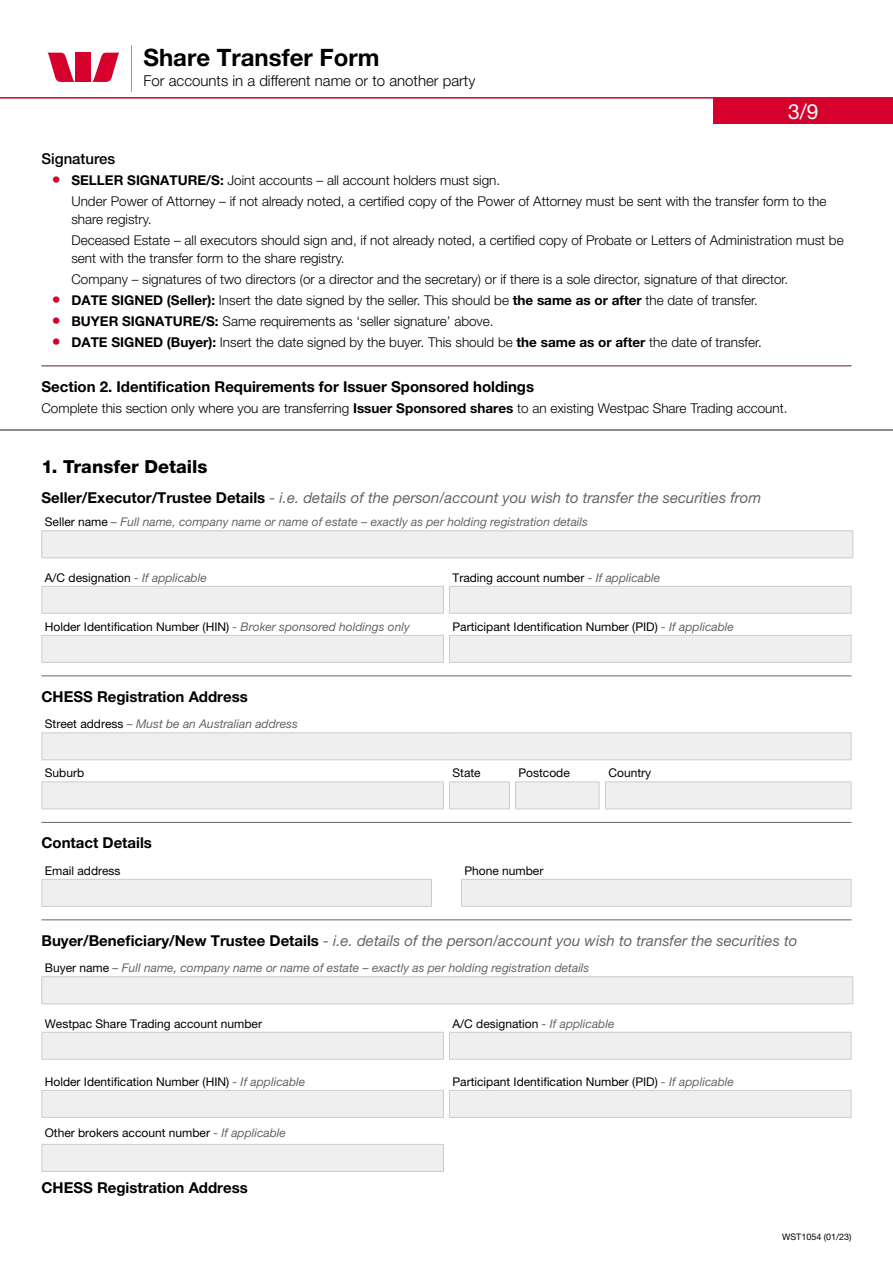
<style>
.page{position:relative;width:893px;height:1263px;background:#fff}
.page>*{position:absolute;margin:0;border:0;box-sizing:border-box;transform-origin:0 0}
.t1{font:700 24px "Helvetica Neue LT Pro";color:#000}
.t2{font:21px "Helvetica Neue LT Pro";color:#fff}
.t3{font:800 18px "Helvetica Neue LT Pro";color:#000}
.t4{font:italic 15px "Helvetica Neue LT Pro";color:#666}
.t5{font:700 15px "Helvetica Neue LT Pro";color:#000}
.t6{font:300 15px "Helvetica Neue LT Pro";color:#000}
.t7{font:500 15px "Helvetica Neue LT Pro";color:#000}
.t8{font:300 13.5px/21px "Helvetica Neue LT Pro";color:#000}
.t9{font:12px "Helvetica Neue LT Pro";color:#000}
.t10{font:italic 12px "Helvetica Neue LT Pro";color:#666}
.t11{font:9px "Helvetica Neue LT Pro";color:#000}
.s1{font-size:18px;color:#d5002b}
.s2{font-weight:700}
.s3{font-weight:700;font-style:normal;color:#000}
.s4{font-style:normal;color:#000}
.s5{font-style:italic;color:#666}
</style>
<div class="page">
<hr style="left:131px;top:45px;width:1px;height:47px;background:#999">
<div style="left:713px;top:99px;width:180px;height:25px;background:#d5002b"></div>
<hr style="left:0;top:97px;width:893px;height:2px;background:#d5002b">
<svg style="left:48px;top:53px;width:27px;height:29px"></svg>
<svg style="left:92px;top:53px;width:27px;height:29px"></svg>
<div style="left:76px;top:53px;width:15px;height:29px;background:#d5002b"></div>
<hr style="left:41px;top:365px;width:810px;height:1px;background:#621a4b">
<hr style="left:0;top:429px;width:893px;height:2px;background:#666">
<div style="left:42px;top:531px;width:811px;height:27px;background:#efefef"></div>
<svg style="left:852px;top:531px;width:1px;height:26px"></svg>
<hr style="left:41px;top:530px;width:812px;height:1px;background:#ccc">
<svg style="left:41px;top:531px;width:1px;height:26px"></svg>
<hr style="left:41px;top:557px;width:812px;height:1px;background:#ccc">
<svg style="left:42px;top:587px;width:809px;height:75px;fill:#efefef"></svg>
<svg style="left:851px;top:636px;width:1px;height:26px"></svg>
<hr style="left:449px;top:635px;width:402px;height:1px;background:#ccc">
<hr style="left:41px;top:635px;width:403px;height:1px;background:#ccc">
<svg style="left:41px;top:636px;width:1px;height:26px"></svg>
<svg style="left:443px;top:636px;width:7px;height:26px"></svg>
<hr style="left:41px;top:662px;width:403px;height:1px;background:#ccc">
<hr style="left:449px;top:662px;width:402px;height:1px;background:#ccc">
<hr style="left:41px;top:586px;width:403px;height:1px;background:#ccc">
<svg style="left:41px;top:587px;width:1px;height:26px"></svg>
<hr style="left:41px;top:613px;width:403px;height:1px;background:#ccc">
<hr style="left:449px;top:586px;width:402px;height:1px;background:#ccc">
<svg style="left:443px;top:587px;width:7px;height:26px"></svg>
<svg style="left:851px;top:587px;width:1px;height:26px"></svg>
<hr style="left:449px;top:613px;width:402px;height:1px;background:#ccc">
<hr style="left:41px;top:675px;width:810px;height:1px;background:#666">
<hr style="left:41px;top:822px;width:810px;height:1px;background:#666">
<svg style="left:42px;top:733px;width:809px;height:76px;fill:#efefef"></svg>
<hr style="left:41px;top:732px;width:402px;height:1px;background:#ccc">
<svg style="left:41px;top:733px;width:1px;height:26px"></svg>
<hr style="left:449px;top:732px;width:60px;height:1px;background:#ccc">
<hr style="left:515px;top:732px;width:84px;height:1px;background:#ccc">
<hr style="left:605px;top:732px;width:246px;height:1px;background:#ccc">
<svg style="left:851px;top:733px;width:1px;height:26px"></svg>
<hr style="left:41px;top:759px;width:402px;height:1px;background:#ccc">
<hr style="left:449px;top:759px;width:60px;height:1px;background:#ccc">
<hr style="left:515px;top:759px;width:84px;height:1px;background:#ccc">
<hr style="left:605px;top:759px;width:246px;height:1px;background:#ccc">
<hr style="left:515px;top:781px;width:84px;height:1px;background:#ccc">
<hr style="left:515px;top:808px;width:84px;height:1px;background:#ccc">
<hr style="left:605px;top:781px;width:246px;height:1px;background:#ccc">
<svg style="left:599px;top:782px;width:7px;height:26px"></svg>
<svg style="left:851px;top:782px;width:1px;height:26px"></svg>
<hr style="left:605px;top:808px;width:246px;height:1px;background:#ccc">
<hr style="left:41px;top:781px;width:403px;height:1px;background:#ccc">
<svg style="left:41px;top:782px;width:1px;height:26px"></svg>
<hr style="left:449px;top:781px;width:61px;height:1px;background:#ccc">
<svg style="left:443px;top:782px;width:7px;height:26px"></svg>
<svg style="left:509px;top:782px;width:7px;height:26px"></svg>
<hr style="left:41px;top:808px;width:403px;height:1px;background:#ccc">
<hr style="left:449px;top:808px;width:61px;height:1px;background:#ccc">
<hr style="left:41px;top:906px;width:391px;height:1px;background:#ccc">
<svg style="left:41px;top:879px;width:811px;height:27px"></svg>
<hr style="left:461px;top:906px;width:390px;height:1px;background:#ccc">
<hr style="left:41px;top:919px;width:810px;height:1px;background:#666">
<div style="left:42px;top:977px;width:811px;height:27px;background:#efefef"></div>
<svg style="left:852px;top:977px;width:1px;height:26px"></svg>
<hr style="left:41px;top:976px;width:812px;height:1px;background:#ccc">
<svg style="left:41px;top:977px;width:1px;height:26px"></svg>
<hr style="left:41px;top:1003px;width:812px;height:1px;background:#ccc">
<hr style="left:41px;top:1059px;width:403px;height:1px;background:#ccc">
<svg style="left:41px;top:1032px;width:811px;height:27px"></svg>
<hr style="left:449px;top:1059px;width:402px;height:1px;background:#ccc">
<svg style="left:42px;top:1091px;width:809px;height:80px"></svg>
<hr style="left:41px;top:1090px;width:403px;height:1px;background:#ccc">
<svg style="left:41px;top:1091px;width:1px;height:26px"></svg>
<hr style="left:41px;top:1117px;width:403px;height:1px;background:#ccc">
<hr style="left:41px;top:1144px;width:403px;height:1px;background:#ccc">
<svg style="left:41px;top:1145px;width:1px;height:26px"></svg>
<svg style="left:443px;top:1145px;width:1px;height:26px"></svg>
<hr style="left:41px;top:1171px;width:403px;height:1px;background:#ccc">
<hr style="left:449px;top:1090px;width:402px;height:1px;background:#ccc">
<svg style="left:443px;top:1091px;width:7px;height:26px"></svg>
<svg style="left:851px;top:1091px;width:1px;height:26px"></svg>
<hr style="left:449px;top:1117px;width:402px;height:1px;background:#ccc">
<h1 class="t1" style="left:143px;top:42px;width:238px">Share Transfer Form</h1>
<p class="t6" style="left:143px;top:71px;width:333px">For accounts in a different name or to another party</p>
<h2 class="t2" style="left:788px;top:99px;width:32px">3/9</h2>
<p class="t7" style="left:41px;top:149px;width:75px">Signatures</p>
<p class="t8" style="left:71px;top:169px;width:756px;text-indent:-20px"><span class="s1">•</span> <span class="s2">SELLER SIGNATURE/S:</span> Joint accounts – all account holders must sign.<br>Under Power of Attorney – if not already noted, a certified copy of the Power of Attorney must be sent with the transfer form to the</p>
<p class="t8" style="left:71px;top:208px;width:774px">share registry.<br>Deceased Estate – all executors should sign and, if not already noted, a certified copy of Probate or Letters of Administration must be</p>
<p class="t8" style="left:71px;top:247px;width:718px">sent with the transfer form to the share registry.<br>Company – signatures of two directors (or a director and the secretary) or if there is a sole director, signature of that director.</p>
<p class="t8" style="left:52px;top:289px;width:708px"><span class="s1">•</span> <span class="s2">DATE SIGNED (Seller):</span> Insert the date signed by the seller. This should be <span class="s2">the same as or after</span> the date of transfer.</p>
<p class="t8" style="left:52px;top:310px;width:443px"><span class="s1">•</span> <span class="s2">BUYER SIGNATURE/S:</span> Same requirements as ‘seller signature’ above.</p>
<p class="t8" style="left:52px;top:331px;width:711px"><span class="s1">•</span> <span class="s2">DATE SIGNED (Buyer):</span> Insert the date signed by the buyer. This should be <span class="s2">the same as or after</span> the date of transfer.</p>
<p class="t5" style="left:41px;top:377px;width:494px">Section 2. Identification Requirements for Issuer Sponsored holdings</p>
<p class="t8" style="left:41px;top:397px;width:747px">Complete this section only where you are transferring <span class="s2">Issuer Sponsored shares</span> to an existing Westpac Share Trading account.</p>
<h3 class="t3" style="left:41px;top:456px;width:168px">1. Transfer Details</h3>
<p class="t4" style="left:41px;top:488px;width:721px"><span class="s3">Seller/Executor/Trustee Details</span> - i.e. details of the person/account you wish to transfer the securities from</p>
<p class="t10" style="left:45px;top:515px;width:545px"><span class="s4">Seller name</span> – Full name, company name or name of estate – exactly as per holding registration details</p>
<p class="t9" style="left:45px;top:570px;width:164px">A/C designation <span class="s5">- If applicable</span></p>
<p class="t9" style="left:452px;top:570px;width:209px">Trading account number <span class="s5">- If applicable</span></p>
<p class="t9" style="left:45px;top:619px;width:367px">Holder Identification Number (HIN) <span class="s5">- Broker sponsored holdings only</span></p>
<p class="t9" style="left:452px;top:619px;width:283px">Participant Identification Number (PID) <span class="s5">- If applicable</span></p>
<p class="t5" style="left:41px;top:687px;width:208px">CHESS Registration Address</p>
<p class="t10" style="left:45px;top:717px;width:254px"><span class="s4">Street address</span> – Must be an Australian address</p>
<p class="t9" style="left:45px;top:766px;width:41px">Suburb</p>
<p class="t9" style="left:452px;top:766px;width:30px">State</p>
<p class="t9" style="left:518px;top:766px;width:53px">Postcode</p>
<p class="t9" style="left:608px;top:766px;width:44px">Country</p>
<p class="t5" style="left:41px;top:834px;width:112px">Contact Details</p>
<p class="t9" style="left:45px;top:863px;width:77px">Email address</p>
<p class="t9" style="left:464px;top:863px;width:80px">Phone number</p>
<p class="t4" style="left:41px;top:931px;width:757px"><span class="s3">Buyer/Beneficiary/New Trustee Details</span> - i.e. details of the person/account you wish to transfer the securities to</p>
<p class="t10" style="left:45px;top:961px;width:546px"><span class="s4">Buyer name</span> – Full name, company name or name of estate – exactly as per holding registration details</p>
<p class="t9" style="left:45px;top:1016px;width:219px">Westpac Share Trading account number</p>
<p class="t9" style="left:452px;top:1016px;width:164px">A/C designation <span class="s5">- If applicable</span></p>
<p class="t9" style="left:45px;top:1074px;width:262px">Holder Identification Number (HIN) <span class="s5">- If applicable</span></p>
<p class="t9" style="left:452px;top:1074px;width:283px">Participant Identification Number (PID) <span class="s5">- If applicable</span></p>
<p class="t9" style="left:45px;top:1126px;width:243px">Other brokers account number <span class="s5">- If applicable</span></p>
<p class="t5" style="left:41px;top:1178px;width:208px">CHESS Registration Address</p>
<p class="t11" style="left:782px;top:1231px;width:71px">WST1054 (01/23)</p>
</div>
